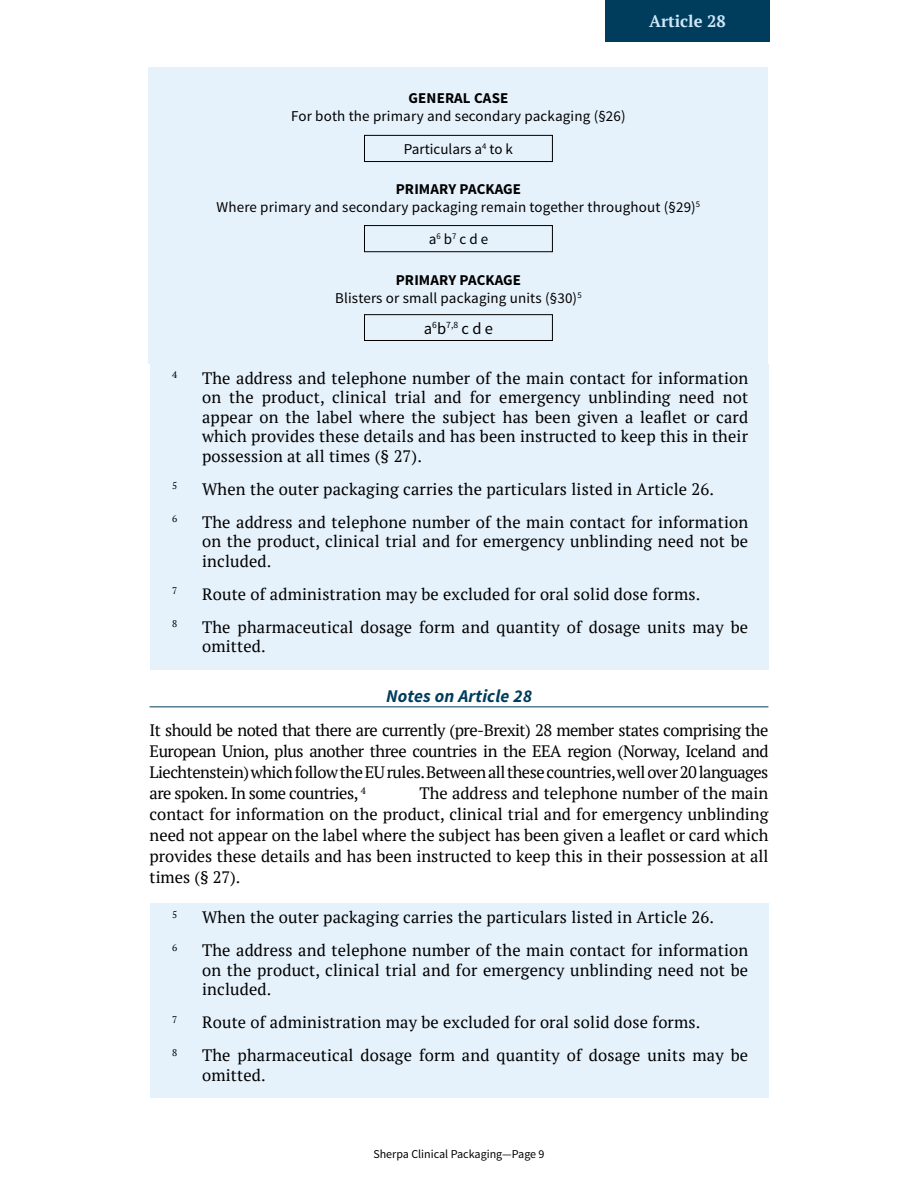
<style>
.page{position:relative;width:918px;height:1188px;background:#fff}
.page>*{position:absolute;margin:0;border:0;box-sizing:border-box;transform-origin:0 0}
.t1{font:italic 700 18px "Source Sans Pro";letter-spacing:.01em;color:#003d5d}
.t2{font:16.5px/19.5px "PT Serif";letter-spacing:.01em;color:#000;text-align:justify}
.t3{font:16.5px "Source Sans Pro";color:#000}
.t4{font:700 16.5px "PT Serif";color:#cfe7f8}
.t5{font:15px/18px "Source Sans Pro";letter-spacing:.01em;color:#000;text-align:center}
.t6{font:700 15px "Source Sans Pro";letter-spacing:.01em;color:#000}
.t7{font:12px "Source Sans Pro";color:#000}
.t8{font:9.6px "PT Serif";color:#000}
.s1{font-weight:700}
</style>
<div class="page">
<div style="left:148px;top:68px;width:620px;height:296px;background:#e6f2fb"></div>
<div style="left:364px;top:135px;width:189px;height:27px;border:1px solid #000"></div>
<div style="left:364px;top:225px;width:189px;height:27px;border:1px solid #000"></div>
<div style="left:364px;top:314px;width:189px;height:27px;border:1px solid #000"></div>
<div style="left:150px;top:364px;width:618px;height:115px;background:#e6f2fb"></div>
<div style="left:150px;top:476px;width:618px;height:36px;background:#e6f2fb"></div>
<div style="left:150px;top:508px;width:618px;height:76px;background:#e6f2fb"></div>
<div style="left:150px;top:580px;width:618px;height:37px;background:#e6f2fb"></div>
<div style="left:150px;top:614px;width:618px;height:56px;background:#e6f2fb"></div>
<hr style="left:150px;top:707px;width:618px;height:1px;background:#003d5d">
<div style="left:150px;top:904px;width:618px;height:36px;background:#e6f2fb"></div>
<div style="left:150px;top:937px;width:618px;height:75px;background:#e6f2fb"></div>
<div style="left:150px;top:1009px;width:618px;height:36px;background:#e6f2fb"></div>
<div style="left:150px;top:1042px;width:618px;height:56px;background:#e6f2fb"></div>
<div style="left:605px;top:0;width:165px;height:42px;background:#003d5d"></div>
<p class="t4" style="left:649px;top:10px;width:78px">Article 28</p>
<p class="t6" style="left:409px;top:88px;width:101px">GENERAL CASE</p>
<p class="t5" style="left:291px;top:107px;width:336px">For both the primary and secondary packaging (§26)</p>
<p class="t5" style="left:404px;top:140px;width:110px">Particulars a<sup>4</sup> to k</p>
<p class="t5" style="left:217px;top:181px;width:485px"><span class="s1">PRIMARY PACKAGE<br></span>Where primary and secondary packaging remain together throughout (§29)<sup>5</sup></p>
<p class="t5" style="left:429px;top:231px;width:61px">a<sup>6</sup> b<sup>7</sup> c d e</p>
<p class="t5" style="left:335px;top:271px;width:248px"><span class="s1">PRIMARY PACKAGE<br></span>Blisters or small packaging units (§30)<sup>5</sup></p>
<p class="t3" style="left:424px;top:318px;width:71px">a<sup>6</sup>b<sup>7,8</sup> c d e</p>
<p class="t8" style="left:172px;top:369px;width:7px">4</p>
<p class="t2" style="left:202px;top:368px;width:548px">The address and telephone number of the main contact for information on the product, clinical trial and for emergency unblinding need not appear on the label where the subject has been given a leaflet or card which provides these details and has been instructed to keep this in their possession at all times (§ 27).</p>
<p class="t8" style="left:172px;top:480px;width:7px">5</p>
<p class="t2" style="left:202px;top:479px;width:511px">When the outer packaging carries the particulars listed in Article 26.</p>
<p class="t8" style="left:172px;top:513px;width:7px">6</p>
<p class="t2" style="left:202px;top:512px;width:548px">The address and telephone number of the main contact for information on the product, clinical trial and for emergency unblinding need not be included.</p>
<p class="t8" style="left:172px;top:585px;width:7px">7</p>
<p class="t2" style="left:202px;top:584px;width:498px">Route of administration may be excluded for oral solid dose forms.</p>
<p class="t8" style="left:172px;top:618px;width:7px">8</p>
<p class="t2" style="left:202px;top:617px;width:548px">The pharmaceutical dosage form and quantity of dosage units may be omitted.</p>
<p class="t1" style="left:386px;top:684px;width:147px">Notes on Article 28</p>
<p class="t2" style="left:150px;top:720px;width:620px;line-height:21px">It should be noted that there are currently (pre-Brexit) 28 member states comprising the European Union, plus another three countries in the EEA region (Norway, Iceland and Liechtenstein) which follow the EU rules. Between all these countries, well over 20 languages are spoken. In some countries, <sup>4</sup></p>
<p class="t2" style="left:150px;top:783px;width:620px;line-height:21px;text-indent:270px">The address and telephone number of the main contact for information on the product, clinical trial and for emergency unblinding need not appear on the label where the subject has been given a leaflet or card which provides these details and has been instructed to keep this in their possession at all times (§ 27).</p>
<p class="t8" style="left:172px;top:908px;width:7px">5</p>
<p class="t2" style="left:202px;top:907px;width:511px">When the outer packaging carries the particulars listed in Article 26.</p>
<p class="t8" style="left:172px;top:941px;width:7px">6</p>
<p class="t2" style="left:202px;top:940px;width:548px">The address and telephone number of the main contact for information on the product, clinical trial and for emergency unblinding need not be included.</p>
<p class="t8" style="left:172px;top:1013px;width:7px">7</p>
<p class="t2" style="left:202px;top:1012px;width:498px">Route of administration may be excluded for oral solid dose forms.</p>
<p class="t8" style="left:172px;top:1046px;width:7px">8</p>
<p class="t2" style="left:202px;top:1045px;width:548px">The pharmaceutical dosage form and quantity of dosage units may be omitted.</p>
<p class="t7" style="left:373px;top:1147px;width:173px">Sherpa Clinical Packaging—Page 9</p>
</div>
